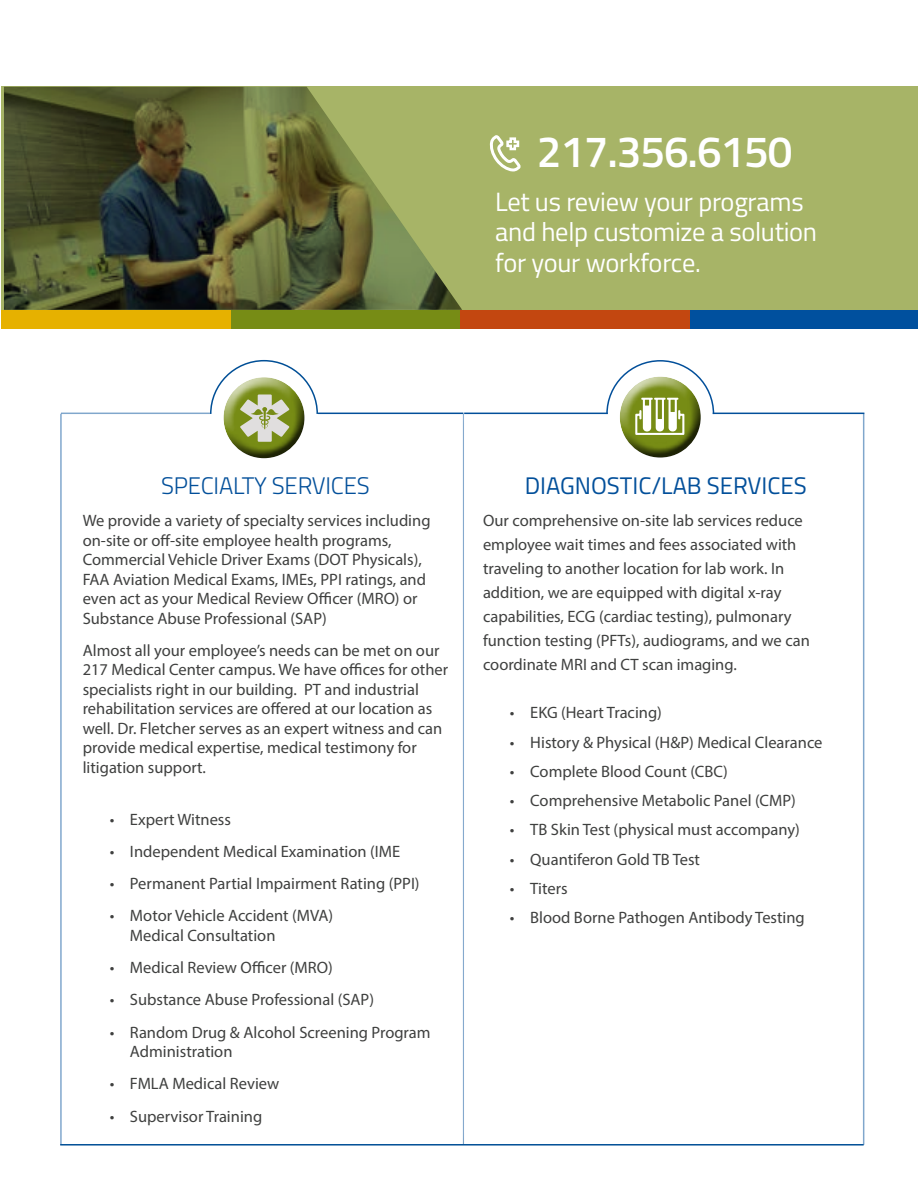
<style>
.page{position:relative;width:918px;height:1188px;background:#fff}
.page>*{position:absolute;margin:0;border:0;box-sizing:border-box;transform-origin:0 0}
.t1{font:600 44.1px "Titillium";letter-spacing:-.025em;color:#fff}
.t2{font:26.4px/30.9px "Titillium";letter-spacing:-.01em;color:#fff}
.t3{font:24px "Titillium";color:#024f9a}
.t4{font:300 24px "Titillium";letter-spacing:-.01em;color:#024f9a}
.t5{font:16.5px/19.5px "Myriad Pro";color:#3f403f}
</style>
<div class="page">
<hr style="left:60px;top:414px;width:2px;height:731px;background:#024f9a">
<hr style="left:863px;top:414px;width:1px;height:731px;background:#024f9a">
<div style="left:2px;top:86px;width:916px;height:225px;background:#a7b467"></div>
<svg style="left:489px;top:135px;width:32px;height:37px"></svg>
<img style="left:4px;top:87px;width:458px;height:223px">
<div style="left:2px;top:310px;width:229px;height:19px;background:#e6b100"></div>
<div style="left:231px;top:310px;width:229px;height:19px;background:#778c15"></div>
<div style="left:460px;top:310px;width:230px;height:19px;background:#c34710"></div>
<div style="left:690px;top:310px;width:228px;height:19px;background:#00509e"></div>
<hr style="left:464px;top:413px;width:144px;height:1px;background:#024f9a">
<hr style="left:713px;top:413px;width:151px;height:1px;background:#024f9a">
<div style="left:617px;top:389px;width:95px;height:69px;background:#000;opacity:.75"></div>
<svg style="left:606px;top:360px;width:109px;height:75px"></svg>
<hr style="left:61px;top:413px;width:149px;height:1px;background:#024f9a">
<hr style="left:318px;top:413px;width:145px;height:1px;background:#024f9a">
<div style="left:221px;top:389px;width:95px;height:70px;background:#000;opacity:.75"></div>
<svg style="left:209px;top:359px;width:110px;height:83px"></svg>
<hr style="left:60px;top:1144px;width:804px;height:2px;background:#004f96">
<h1 class="t1" style="left:537px;top:119px;width:257px">217.356.6150</h1>
<h2 class="t2" style="left:495px;top:185px;width:324px">Let us review your programs and help customize a solution for your workforce.</h2>
<h3 class="t4" style="left:161px;top:468px;width:210px">SPECIALTY SERVICES</h3>
<p class="t5" style="left:83px;top:510px;width:349px">We provide a variety of specialty services including on-site or off-site employee health programs, Commercial Vehicle Driver Exams (DOT Physicals), FAA Aviation Medical Exams, IMEs, PPI ratings, and even act as your Medical Review Officer (MRO) or Substance Abuse Professional (SAP)</p>
<p class="t5" style="left:83px;top:640px;width:367px">Almost all your employee’s needs can be met on our 217 Medical Center campus. We have offices for other specialists right in our building. PT and industrial rehabilitation services are offered at our location as well. Dr. Fletcher serves as an expert witness and can provide medical expertise, medical testimony for litigation support.</p>
<p class="t5" style="left:110px;top:809px;width:123px">• Expert Witness</p>
<p class="t5" style="left:110px;top:841px;width:292px">• Independent Medical Examination (IME</p>
<p class="t5" style="left:110px;top:874px;width:311px">• Permanent Partial Impairment Rating (PPI)</p>
<p class="t5" style="left:130px;top:906px;width:205px;text-indent:-20px">• Motor Vehicle Accident (MVA)<br>Medical Consultation</p>
<p class="t5" style="left:110px;top:958px;width:225px">• Medical Review Officer (MRO)</p>
<p class="t5" style="left:110px;top:990px;width:266px">• Substance Abuse Professional (SAP)</p>
<p class="t5" style="left:130px;top:1022px;width:302px;text-indent:-20px">• Random Drug &amp; Alcohol Screening Program<br>Administration</p>
<p class="t5" style="left:110px;top:1074px;width:171px">• FMLA Medical Review</p>
<p class="t5" style="left:110px;top:1106px;width:154px">• Supervisor Training</p>
<h3 class="t3" style="left:525px;top:468px;width:284px">DIAGNOSTIC/LAB SERVICES</h3>
<p class="t5" style="left:483px;top:508px;width:328px;line-height:24px">Our comprehensive on-site lab services reduce employee wait times and fees associated with traveling to another location for lab work. In addition, we are equipped with digital x-ray capabilities, ECG (cardiac testing), pulmonary function testing (PFTs), audiograms, and we can coordinate MRI and CT scan imaging.</p>
<p class="t5" style="left:510px;top:703px;width:153px">• EKG (Heart Tracing)</p>
<p class="t5" style="left:510px;top:732px;width:314px">• History &amp; Physical (H&amp;P) Medical Clearance</p>
<p class="t5" style="left:510px;top:761px;width:220px">• Complete Blood Count (CBC)</p>
<p class="t5" style="left:510px;top:791px;width:287px">• Comprehensive Metabolic Panel (CMP)</p>
<p class="t5" style="left:510px;top:820px;width:291px">• TB Skin Test (physical must accompany)</p>
<p class="t5" style="left:510px;top:849px;width:192px">• Quantiferon Gold TB Test</p>
<p class="t5" style="left:510px;top:878px;width:59px">• Titers</p>
<p class="t5" style="left:510px;top:908px;width:296px">• Blood Borne Pathogen Antibody Testing</p>
</div>
